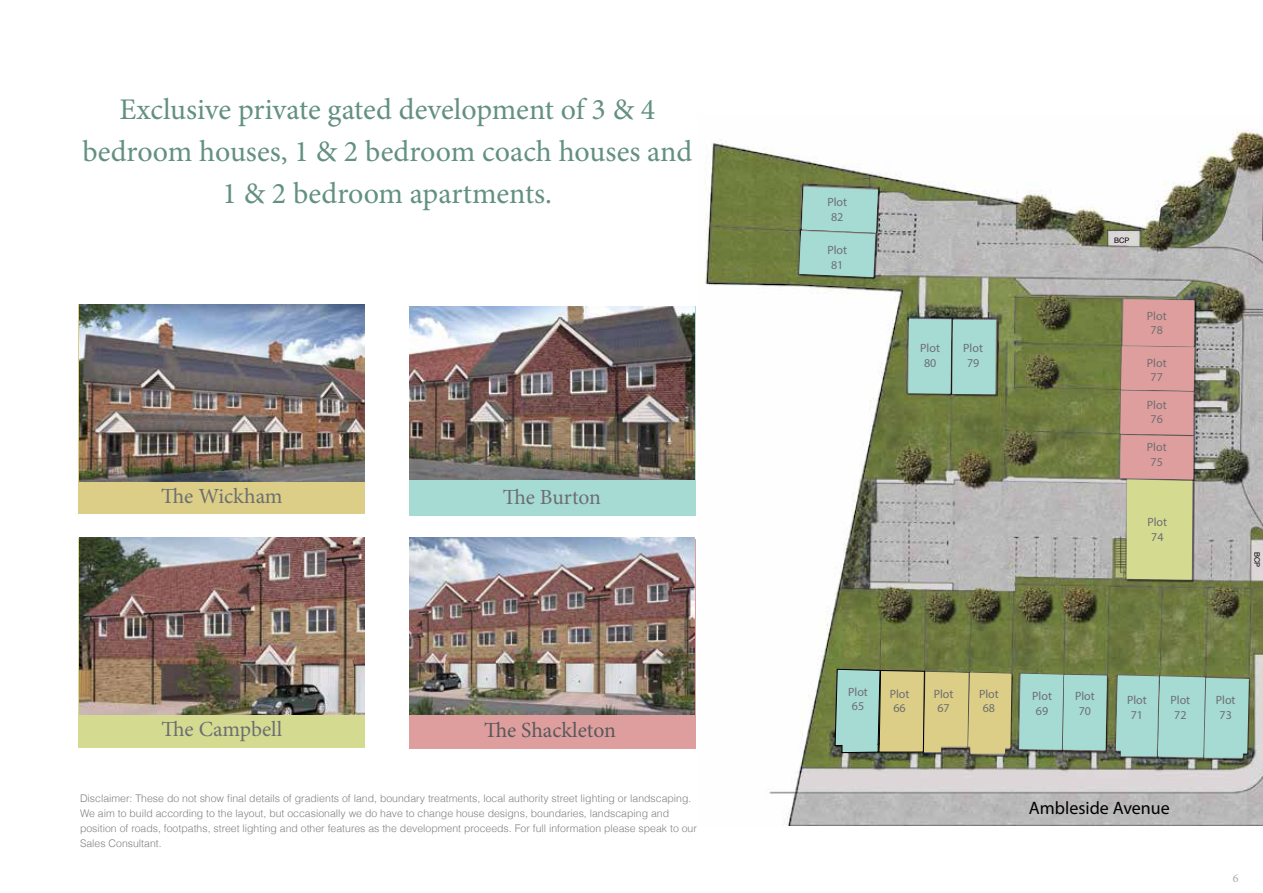
<style>
.page{position:relative;width:1263px;height:893px;background:#fff}
.page>*{position:absolute;margin:0;border:0;box-sizing:border-box;transform-origin:0 0}
.t1{font:30px/42px "Minion Pro";letter-spacing:-.005em;color:#629081;text-align:center}
.t2{font:21.6px "Minion Pro";letter-spacing:-.005em;color:#6d6e71}
.t3{font:21.6px "Minion Pro";letter-spacing:-.005em;color:#58595b}
.t4{font:18px "Myriad Pro";color:#000}
.t5{font:12px/14.4px "Myriad Pro";color:#6d6e71;text-align:center}
.t6{font:12px "Minion Pro";color:#a7a9ac}
.t7{font:300 10.5px/15px "Helvetica";color:#808285}
.t8{font:7.5px "Helvetica";color:#000}
</style>
<div class="page">
<img style="left:704px;top:129px;width:559px;height:696px">
<svg style="left:799px;top:187px;width:79px;height:90px;background:#9ecec7"></svg>
<div style="left:908px;top:319px;width:88px;height:75px;background:#a6dbd4"></div>
<svg style="left:835px;top:669px;width:176px;height:85px;background:#c0c28f"></svg>
<div style="left:1019px;top:674px;width:88px;height:76px;background:#a6dbd4"></div>
<svg style="left:1116px;top:675px;width:133px;height:83px;background:#a1d2ca"></svg>
<svg style="left:1262px;top:187px;width:1px;height:149px"></svg>
<div style="left:78px;top:305px;width:287px;height:209px;background:#dcce86"></div>
<img style="left:79px;top:305px;width:286px;height:177px">
<div style="left:78px;top:538px;width:287px;height:209px;background:#d4db91"></div>
<img style="left:79px;top:538px;width:286px;height:177px">
<div style="left:409px;top:307px;width:287px;height:209px;background:#a6dbd4"></div>
<div style="left:409px;top:539px;width:287px;height:209px;background:#df9e9e"></div>
<img style="left:409px;top:538px;width:286px;height:177px">
<svg style="left:1112px;top:299px;width:82px;height:281px;background:#ccab91"></svg>
<img style="left:410px;top:307px;width:285px;height:172px">
<h1 class="t1" style="left:82px;top:89px;width:611px">Exclusive private gated development of 3 &amp; 4 bedroom houses, 1 &amp; 2 bedroom coach houses and<br>1 &amp; 2 bedroom apartments.</h1>
<h2 class="t2" style="left:161px;top:482px;width:123px">The Wickham</h2>
<h2 class="t2" style="left:162px;top:715px;width:122px">The Campbell</h2>
<h2 class="t2" style="left:503px;top:483px;width:100px">The Burton</h2>
<h2 class="t3" style="left:484px;top:715px;width:133px">The Shackleton</h2>
<p class="t7" style="left:80px;top:790px;width:618px">Disclaimer: These do not show final details of gradients of land, boundary treatments, local authority street lighting or landscaping.<br>We aim to build according to the layout, but occasionally we do have to change house designs, boundaries, landscaping and position of roads, footpaths, street lighting and other features as the development proceeds. For full information please speak to our Sales Consultant.</p>
<p class="t5" style="left:827px;top:195px;width:21px">Plot<br>82</p>
<p class="t5" style="left:827px;top:243px;width:21px">Plot<br>81</p>
<p class="t5" style="left:920px;top:341px;width:21px">Plot<br>80</p>
<p class="t5" style="left:963px;top:341px;width:21px">Plot<br>79</p>
<p class="t8" style="left:1114px;top:234px;width:17px">BCP</p>
<p class="t5" style="left:1147px;top:308px;width:21px">Plot<br>78</p>
<p class="t5" style="left:1147px;top:355px;width:21px">Plot<br>77</p>
<p class="t5" style="left:1147px;top:398px;width:21px">Plot<br>76</p>
<p class="t5" style="left:1147px;top:440px;width:21px">Plot<br>75</p>
<p class="t5" style="left:1147px;top:515px;width:21px">Plot<br>74</p>
<p class="t8" style="left:1263px;top:551px;width:17px;rotate:90deg">BCP</p>
<p class="t5" style="left:848px;top:684px;width:21px">Plot<br>65</p>
<p class="t5" style="left:890px;top:686px;width:21px">Plot<br>66</p>
<p class="t5" style="left:934px;top:686px;width:21px">Plot<br>67</p>
<p class="t5" style="left:979px;top:686px;width:21px">Plot<br>68</p>
<p class="t5" style="left:1032px;top:689px;width:21px">Plot<br>69</p>
<p class="t5" style="left:1075px;top:689px;width:21px">Plot<br>70</p>
<p class="t5" style="left:1127px;top:693px;width:21px">Plot<br>71</p>
<p class="t5" style="left:1170px;top:693px;width:21px">Plot<br>72</p>
<p class="t5" style="left:1216px;top:693px;width:21px">Plot<br>73</p>
<h3 class="t4" style="left:1029px;top:797px;width:142px">Ambleside Avenue</h3>
<p class="t6" style="left:1233px;top:870px;width:7px">6</p>
</div>
